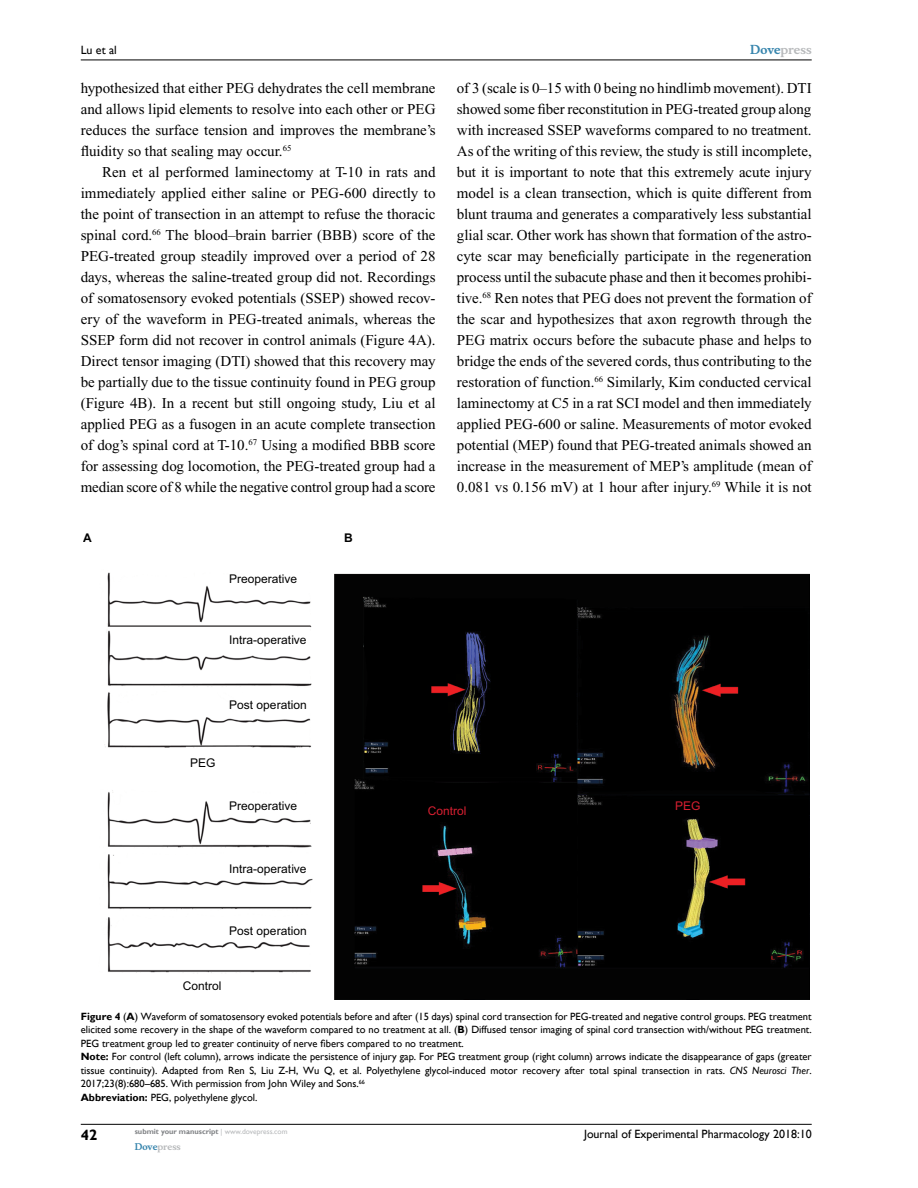
<style>
.page{position:relative;width:918px;height:1188px;background:#fff}
.page>*{position:absolute;margin:0;border:0;box-sizing:border-box;transform-origin:0 0}
.t1{font:15px/21px "Times New Roman";color:#000;text-align:justify}
.t2{font:700 15px "Gill Sans";color:#000}
.t3{font:12px "Arial";color:#000}
.t4{font:12px "Gill Sans";color:#000}
.t5{font:12px "Arial";color:#d71f31}
.t6{font:700 12px "Musee";color:#b8babc}
.t7{font:700 12px "Arial";color:#000}
.t8{font:10.5px/13.5px "Gill Sans";color:#000}
.t9{font:700 9px "Musee";color:#b8babc}
.t10{font:700 7.5px "Gill Sans";color:#808285}
.s1{color:#3785ad}
.s2{font-weight:700}
.s3{font-style:italic}
.s4{font-weight:400;color:#b8babc}
</style>
<div class="page">
<hr style="left:81px;top:1124px;width:731px;height:1px;background:#000">
<hr style="left:81px;top:60px;width:731px;height:1px;background:#000">
<img style="left:104px;top:572px;width:705px;height:428px">
<p class="t4" style="left:81px;top:43px;width:38px">Lu et al</p>
<p class="t1" style="left:81px;top:77px;width:356px">hypothesized that either PEG dehydrates the cell membrane and allows lipid elements to resolve into each other or PEG reduces the surface tension and improves the membrane’s fluidity so that sealing may occur.<sup>65</sup></p>
<p class="t1" style="left:81px;top:161px;width:356px;text-indent:21px">Ren et al performed laminectomy at T-10 in rats and immediately applied either saline or PEG-600 directly to the point of transection in an attempt to refuse the thoracic spinal cord.<sup>66</sup> The blood–brain barrier (BBB) score of the PEG-treated group steadily improved over a period of 28 days, whereas the saline-treated group did not. Recordings of somatosensory evoked potentials (SSEP) showed recov&shy;ery of the waveform in PEG-treated animals, whereas the SSEP form did not recover in control animals (Figure 4A).<br>Direct tensor imaging (DTI) showed that this recovery may be partially due to the tissue continuity found in PEG group (Figure 4B). In a recent but still ongoing study, Liu et al applied PEG as a fusogen in an acute complete transection of dog’s spinal cord at T-10.<sup>67</sup> Using a modified BBB score for assessing dog locomotion, the PEG-treated group had a median score of 8 while the negative control group had a score</p>
<p class="t7" style="left:83px;top:529px;width:10px">A</p>
<p class="t7" style="left:344px;top:529px;width:10px">B</p>
<p class="t3" style="left:229px;top:571px;width:70px">Preoperative</p>
<p class="t3" style="left:229px;top:632px;width:79px">Intra-operative</p>
<p class="t6" style="left:750px;top:43px;width:63px"><span class="s1">Dove</span>press</p>
<p class="t1" style="left:457px;top:77px;width:356px">of 3 (scale is 0–15 with 0 being no hindlimb movement). DTI showed some fiber reconstitution in PEG-treated group along with increased SSEP waveforms compared to no treatment.<br>As of the writing of this review, the study is still incomplete, but it is important to note that this extremely acute injury model is a clean transection, which is quite different from blunt trauma and generates a comparatively less substantial glial scar. Other work has shown that formation of the astro&shy;cyte scar may beneficially participate in the regeneration process until the subacute phase and then it becomes prohibi&shy;tive.<sup>68</sup> Ren notes that PEG does not prevent the formation of the scar and hypothesizes that axon regrowth through the PEG matrix occurs before the subacute phase and helps to bridge the ends of the severed cords, thus contributing to the restoration of function.<sup>66</sup> Similarly, Kim conducted cervical laminectomy at C5 in a rat SCI model and then immediately applied PEG-600 or saline. Measurements of motor evoked potential (MEP) found that PEG-treated animals showed an increase in the measurement of MEP’s amplitude (mean of 0.081 vs 0.156 mV) at 1 hour after injury.<sup>69</sup> While it is not</p>
<p class="t3" style="left:229px;top:697px;width:79px">Post operation</p>
<p class="t3" style="left:190px;top:754px;width:27px">PEG</p>
<p class="t3" style="left:229px;top:797px;width:70px">Preoperative</p>
<p class="t3" style="left:229px;top:860px;width:79px">Intra-operative</p>
<p class="t3" style="left:229px;top:923px;width:79px">Post operation</p>
<p class="t3" style="left:183px;top:978px;width:40px">Control</p>
<p class="t5" style="left:428px;top:803px;width:40px">Control</p>
<p class="t5" style="left:675px;top:798px;width:27px">PEG</p>
<p class="t8" style="left:81px;top:1009px;width:732px"><span class="s2">Figure 4</span> (<span class="s2">A</span>) Waveform of somatosensory evoked potentials before and after (15 days) spinal cord transection for PEG-treated and negative control groups. PEG treatment elicited some recovery in the shape of the waveform compared to no treatment at all. (<span class="s2">B</span>) Diffused tensor imaging of spinal cord transection with/without PEG treatment.<br>PEG treatment group led to greater continuity of nerve fibers compared to no treatment.<br><span class="s2">Note:</span> For control (left column), arrows indicate the persistence of injury gap. For PEG treatment group (right column) arrows indicate the disappearance of gaps (greater tissue continuity). Adapted from Ren S, Liu Z-H, Wu Q, et al. Polyethylene glycol-induced motor recovery after total spinal transection in rats. <span class="s3">CNS Neurosci Ther</span>.<br>2017;23(8):680–685. With permission from John Wiley and Sons.<sup>66<br></sup><span class="s2">Abbreviation:</span> PEG, polyethylene glycol.</p>
<p class="t2" style="left:81px;top:1126px;width:18px">42</p>
<p class="t10" style="left:135px;top:1127px;width:154px">submit your manuscript <span class="s4">| www.dovepress.com</span></p>
<p class="t9" style="left:135px;top:1141px;width:48px"><span class="s1">Dove</span>press</p>
<p class="t4" style="left:584px;top:1127px;width:229px">Journal of Experimental Pharmacology 2018:10</p>
</div>
